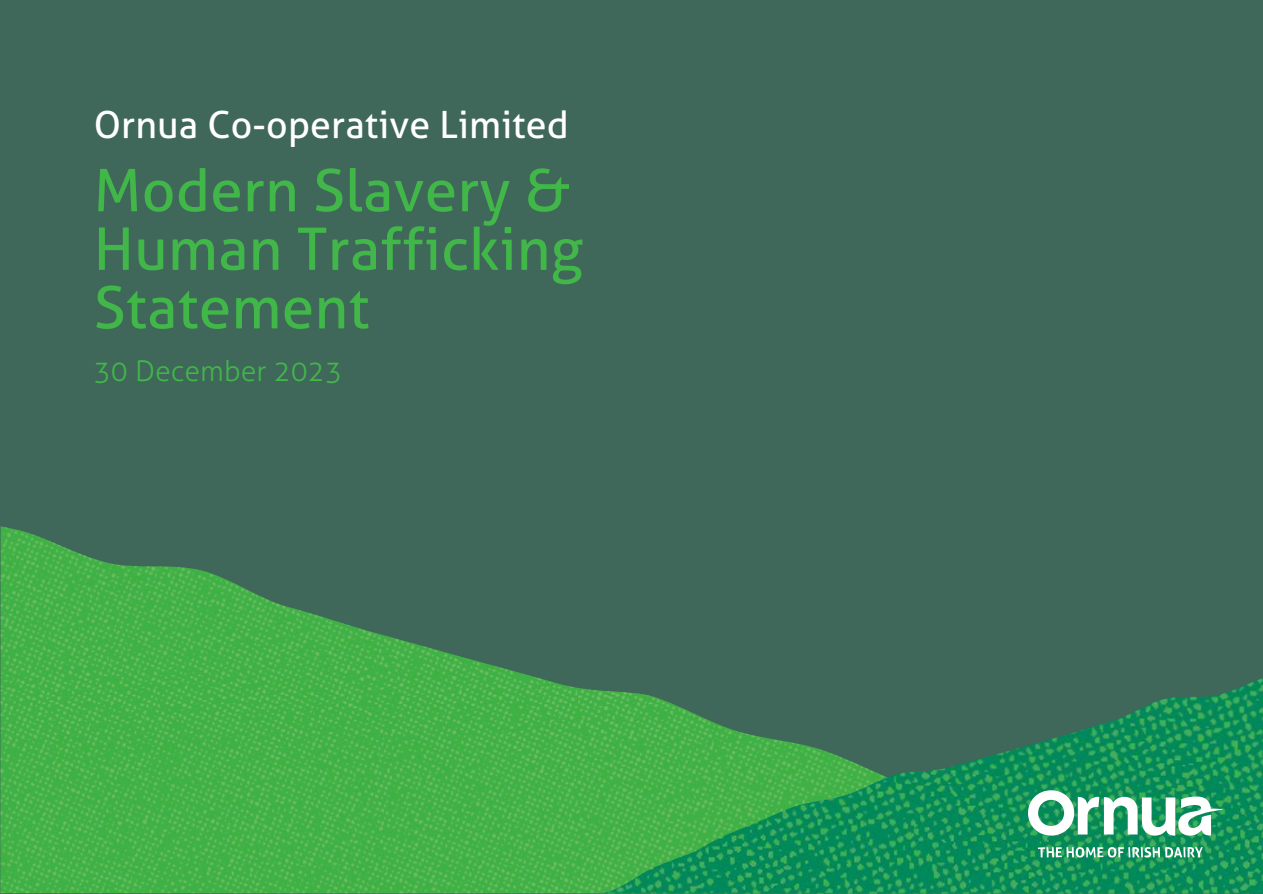
<style>
.page{position:relative;width:1263px;height:894px;background:#fff}
.page>*{position:absolute;margin:0;border:0;box-sizing:border-box;transform-origin:0 0}
.t1{font:58.5px/58.5px "Aller";letter-spacing:.005em;color:#41b649}
.t2{font:37.5px "Aller";letter-spacing:.005em;color:#fff}
.t3{font:300 28.5px "Aller";color:#41b649}
</style>
<div class="page">
<div style="left:0;top:0;width:1263px;height:893px;background:#3f675a"></div>
<img style="left:0;top:526px;width:603px;height:367px">
<img style="left:603px;top:678px;width:660px;height:215px">
<svg style="left:1038px;top:846px;width:165px;height:11px;background:#6bba98"></svg>
<svg style="left:1028px;top:790px;width:195px;height:45px;background:#7fc4a5"></svg>
<h1 class="t2" style="left:94px;top:102px;width:477px">Ornua Co-operative Limited</h1>
<p class="t1" style="left:94px;top:162px;width:491px">Modern Slavery &amp;<br>Human Trafficking<br>Statement</p>
<p class="t3" style="left:94px;top:354px;width:250px">30 December 2023</p>
</div>
